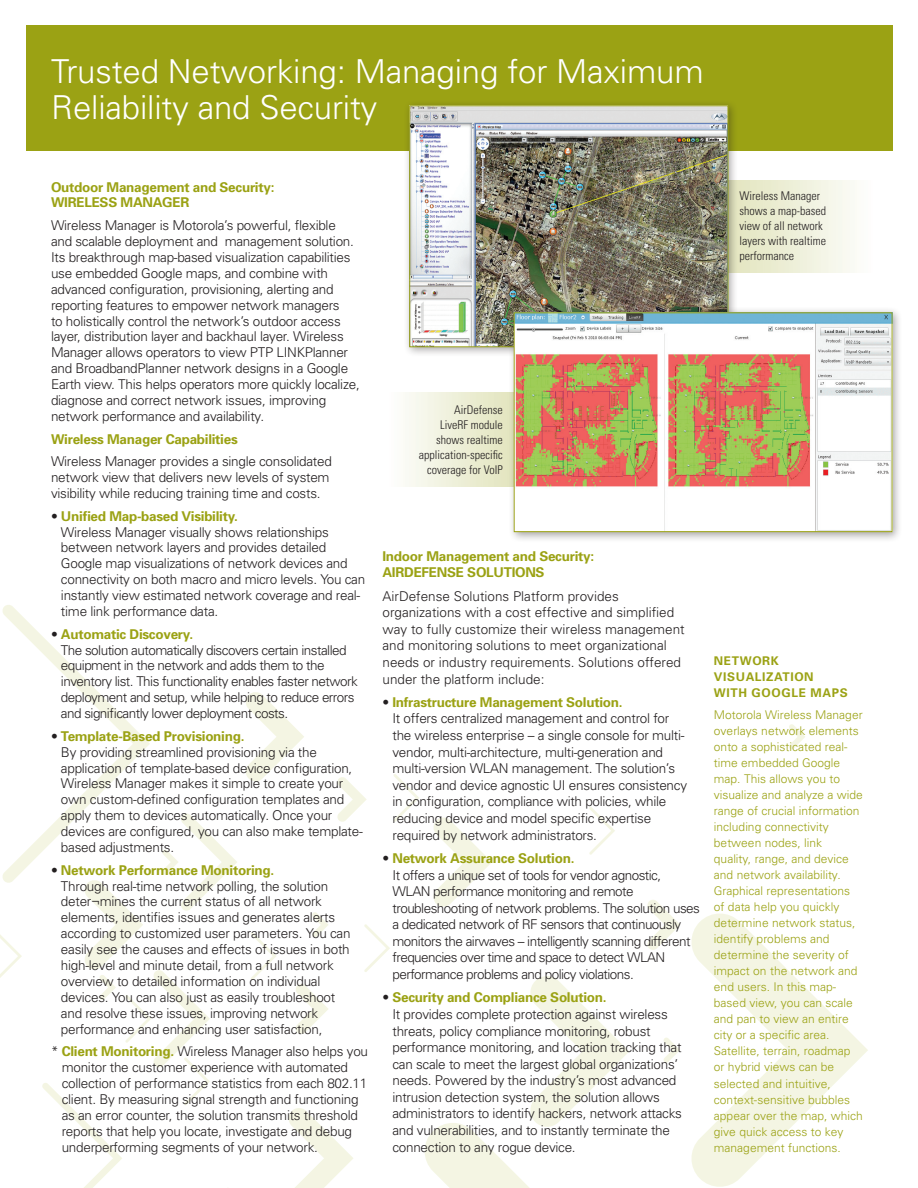
<style>
.page{position:relative;width:918px;height:1188px;background:#fff}
.page>*{position:absolute;margin:0;border:0;box-sizing:border-box;transform-origin:0 0}
.t1{font:300 33px/36px "Univers";letter-spacing:-.005em;color:#fff}
.t2{font:300 13.5px/15.9px "Univers";letter-spacing:-.02em;color:#231f20}
.t3{font:300 13.5px/16.6px "Univers";letter-spacing:-.04em;color:#231f20}
.t4{font:300 13.5px/16.6px "Univers";color:#231f20}
.t5{font:700 13.5px/15.9px "Univers";letter-spacing:-.02em;color:#9ba214}
.t6{font:300 12px/16px "Univers";color:#9ba214}
.t7{font:300 condensed 12px/15px "Univers";color:#231f20}
.t8{font:700 12px "Univers";letter-spacing:.05em;color:#9ba214}
.s1{font-weight:700;color:#9ba214}
</style>
<div class="page">
<div style="left:26px;top:26px;width:866px;height:125px;background:#9ba214"></div>
<svg style="left:647px;top:900px;width:33px;height:50px"></svg>
<svg style="left:691px;top:913px;width:177px;height:274px"></svg>
<svg style="left:664px;top:1037px;width:16px;height:26px"></svg>
<svg style="left:789px;top:724px;width:16px;height:25px"></svg>
<svg style="left:0;top:605px;width:629px;height:583px"></svg>
<svg style="left:745px;top:180px;width:109px;height:92px;background:#eff0db"></svg>
<div style="left:387px;top:393px;width:128px;height:94px;background:linear-gradient(to right,#fefefe,#e1e4bc)"></div>
<div style="left:403px;top:99px;width:342px;height:264px;background:#231f20;opacity:.4"></div>
<img style="left:411px;top:107px;width:315px;height:238px">
<div style="left:409px;top:105px;width:319px;height:242px;border:1px solid #9ba214"></div>
<div style="left:508px;top:306px;width:401px;height:243px;background:#231f20;opacity:.4"></div>
<img style="left:516px;top:314px;width:374px;height:216px">
<div style="left:514px;top:312px;width:378px;height:220px;border:1px solid #9ba214"></div>
<p class="t1" style="left:51px;top:54px;width:654px">Trusted Networking: Managing for Maximum<br>Reliability and Security</p>
<p class="t5" style="left:51px;top:179px;width:225px">Outdoor Management and Security:<br>WIRELESS MANAGER</p>
<p class="t2" style="left:51px;top:217px;width:310px">Wireless Manager is Motorola’s powerful, flexible and scalable deployment and management solution.<br>Its breakthrough map-based visualization capabilities use embedded Google maps, and combine with advanced configuration, provisioning, alerting and reporting features to empower network managers<br>to holistically control the network’s outdoor access layer, distribution layer and backhaul layer. Wireless Manager allows operators to view PTP LINKPlanner and BroadbandPlanner network designs in a Google Earth view. This helps operators more quickly localize, diagnose and correct network issues, improving network performance and availability.</p>
<p class="t5" style="left:51px;top:431px;width:188px">Wireless Manager Capabilities</p>
<p class="t2" style="left:51px;top:453px;width:282px">Wireless Manager provides a single consolidated network view that delivers new levels of system visibility while reducing training time and costs.</p>
<p class="t2" style="left:61px;top:508px;width:306px;text-indent:-10px">• <span class="s1">Unified Map-based Visibility.<br></span>Wireless Manager visually shows relationships between network layers and provides detailed Google map visualizations of network devices and connectivity on both macro and micro levels. You can instantly view estimated network coverage and real&shy;time link performance data.</p>
<p class="t3" style="left:61px;top:626px;width:298px;line-height:15.9px;text-indent:-10px">• <span class="s1">Automatic Discovery.<br></span>The solution automatically discovers certain installed equipment in the network and adds them to the inventory list. This functionality enables faster network deployment and setup, while helping to reduce errors and significantly lower deployment costs.</p>
<p class="t2" style="left:61px;top:728px;width:303px;text-indent:-10px">• <span class="s1">Template-Based Provisioning.<br></span>By providing streamlined provisioning via the application of template-based device configuration, Wireless Manager makes it simple to create your own custom-defined configuration templates and apply them to devices automatically. Once your devices are configured, you can also make template&shy;based adjustments.</p>
<p class="t2" style="left:61px;top:862px;width:291px;text-indent:-10px">• <span class="s1">Network Performance Monitoring.<br></span>Through real-time network polling, the solution deter¬mines the current status of all network elements, identifies issues and generates alerts according to customized user parameters. You can easily see the causes and effects of issues in both high-level and minute detail, from a full network overview to detailed information on individual devices. You can also just as easily troubleshoot and resolve these issues, improving network performance and enhancing user satisfaction,</p>
<p class="t2" style="left:62px;top:1044px;width:308px;text-indent:-11px">* <span class="s1">Client Monitoring.</span> Wireless Manager also helps you monitor the customer experience with automated collection of performance statistics from each 802.11 client. By measuring signal strength and functioning as an error counter, the solution transmits threshold reports that help you locate, investigate and debug underperforming segments of your network.</p>
<p class="t7" style="left:740px;top:188px;width:88px">Wireless Manager shows a map-based view of all network layers with realtime performance</p>
<p class="t7" style="left:419px;top:402px;width:85px;text-align:right">AirDefense<br>LiveRF module shows realtime application-specific coverage for VoIP</p>
<p class="t5" style="left:383px;top:548px;width:213px;line-height:16.6px">Indoor Management and Security:<br>AIRDEFENSE SOLUTIONS</p>
<p class="t4" style="left:383px;top:588px;width:304px">AirDefense Solutions Platform provides organizations with a cost effective and simplified way to fully customize their wireless management and monitoring solutions to meet organizational needs or industry requirements. Solutions offered under the platform include:</p>
<p class="t2" style="left:392px;top:694px;width:296px;line-height:16.6px;text-indent:-10px">• <span class="s1">Infrastructure Management Solution.<br></span>It offers centralized management and control for the wireless enterprise – a single console for multi&shy;vendor, multi-architecture, multi-generation and multi-version WLAN management. The solution’s vendor and device agnostic UI ensures consistency in configuration, compliance with policies, while reducing device and model specific expertise required by network administrators.</p>
<p class="t3" style="left:392px;top:850px;width:309px;text-indent:-10px">• <span class="s1">Network Assurance Solution.<br></span>It offers a unique set of tools for vendor agnostic, WLAN performance monitoring and remote troubleshooting of network problems. The solution uses a dedicated network of RF sensors that continuously monitors the airwaves – intelligently scanning different frequencies over time and space to detect WLAN performance problems and policy violations.</p>
<p class="t2" style="left:392px;top:989px;width:291px;line-height:16.6px;text-indent:-10px">• <span class="s1">Security and Compliance Solution.<br></span>It provides complete protection against wireless threats, policy compliance monitoring, robust performance monitoring, and location tracking that can scale to meet the largest global organizations’ needs. Powered by the industry’s most advanced intrusion detection system, the solution allows administrators to identify hackers, network attacks and vulnerabilities, and to instantly terminate the connection to any rogue device.</p>
<p class="t8" style="left:714px;top:653px;width:66px">NETWORK</p>
<p class="t8" style="left:714px;top:669px;width:101px">VISUALIZATION</p>
<p class="t8" style="left:714px;top:685px;width:135px">WITH GOOGLE MAPS</p>
<p class="t6" style="left:714px;top:706px;width:150px">Motorola Wireless Manager overlays network elements onto a sophisticated real&shy;time embedded Google map. This allows you to visualize and analyze a wide range of crucial information including connectivity between nodes, link<br>quality, range, and device and network availability.<br>Graphical representations of data help you quickly determine network status, identify problems and determine the severity of impact on the network and end users. In this map&shy;based view, you can scale and pan to view an entire city or a specific area.<br>Satellite, terrain, roadmap or hybrid views can be selected and intuitive, context-sensitive bubbles appear over the map, which give quick access to key management functions.</p>
</div>
